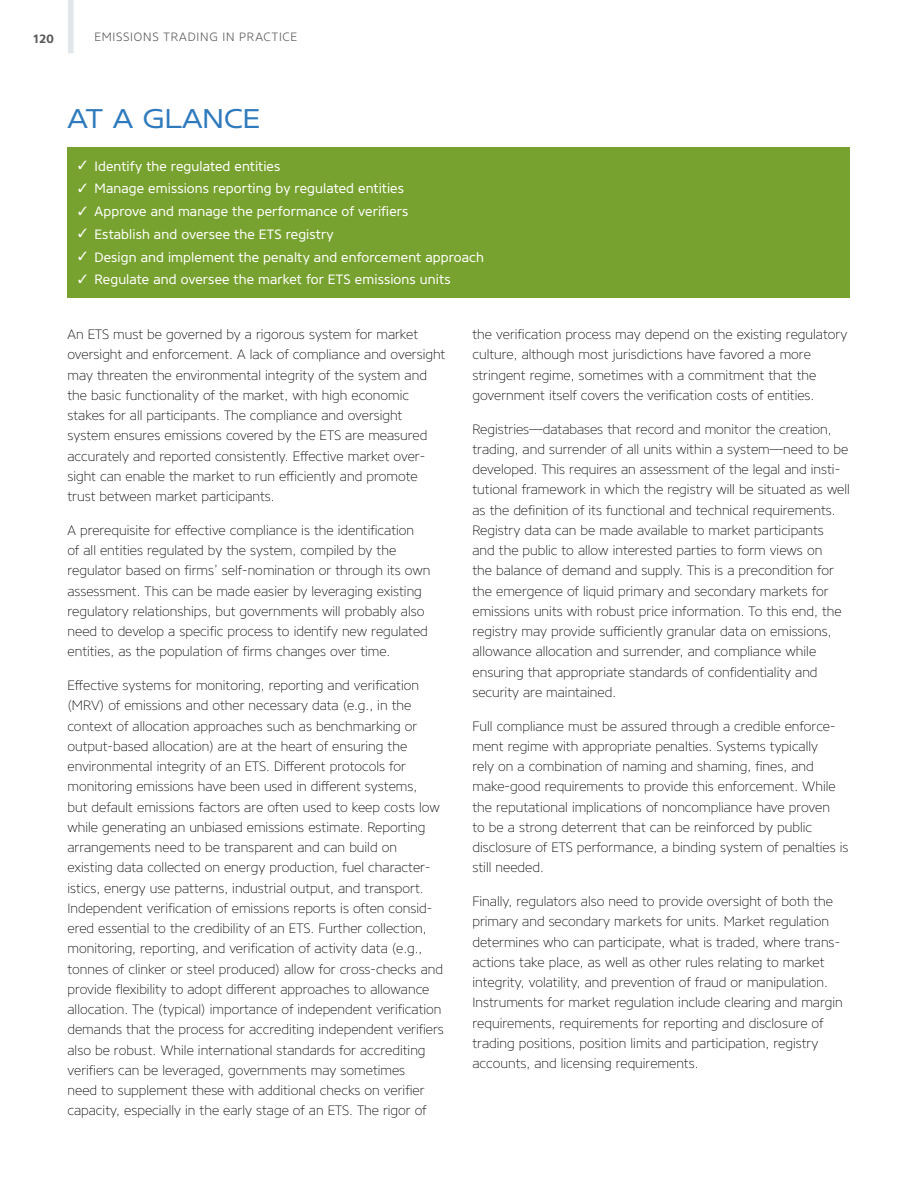
<style>
.page{position:relative;width:918px;height:1188px;background:#fff}
.page>*{position:absolute;margin:0;border:0;box-sizing:border-box;transform-origin:0 0}
.Subhead_1{font:27px "Core Sans N43 Ex";color:#2f7abd}
.Body{font:200 13.5px/20.2px "Core Sans N25";color:#000}
.t1{font:13.5px "Core Sans N45";letter-spacing:.01em;color:#fff}
.t2{font:300 12px "Core Sans N35";letter-spacing:.065em;color:#58595b}
.t3{font:700 12px "Core Sans N65";color:#58595b}
</style>
<div class="page">
<svg style="left:68px;top:0;width:6px;height:53px"></svg>
<div style="left:68px;top:147px;width:782px;height:151px;background:#78a22f"></div>
<p class="t3" style="left:32px;top:31px;width:23px">120</p>
<p class="t2" style="left:94px;top:29px;width:204px">EMISSIONS TRADING IN PRACTICE</p>
<p class="Subhead_1" style="left:68px;top:101px;width:194px">AT A GLANCE</p>
<p class="t1" style="left:78px;top:157px;width:204px">✓ Identify the regulated entities</p>
<p class="t1" style="left:78px;top:180px;width:327px">✓ Manage emissions reporting by regulated entities</p>
<p class="t1" style="left:78px;top:203px;width:332px">✓ Approve and manage the performance of verifiers</p>
<p class="t1" style="left:78px;top:225px;width:257px">✓ Establish and oversee the ETS registry</p>
<p class="t1" style="left:78px;top:248px;width:407px">✓ Design and implement the penalty and enforcement approach</p>
<p class="t1" style="left:78px;top:271px;width:374px">✓ Regulate and oversee the market for ETS emissions units</p>
<p class="Body" style="left:68px;top:324px;width:379px">An ETS must be governed by a rigorous system for market oversight and enforcement. A lack of compliance and oversight may threaten the environmental integrity of the system and the basic functionality of the market, with high economic stakes for all participants. The compliance and oversight system ensures emissions covered by the ETS are measured accurately and reported consistently. Effective market over&shy;sight can enable the market to run efficiently and promote trust between market participants.</p>
<p class="Body" style="left:68px;top:520px;width:364px">A prerequisite for effective compliance is the identification<br>of all entities regulated by the system, compiled by the regulator based on firms’ self-nomination or through its own assessment. This can be made easier by leveraging existing regulatory relationships, but governments will probably also need to develop a specific process to identify new regulated entities, as the population of firms changes over time.</p>
<p class="Body" style="left:68px;top:675px;width:378px">Effective systems for monitoring, reporting and verification (MRV) of emissions and other necessary data (e.g., in the context of allocation approaches such as benchmarking or output-based allocation) are at the heart of ensuring the environmental integrity of an ETS. Different protocols for monitoring emissions have been used in different systems,<br>but default emissions factors are often used to keep costs low while generating an unbiased emissions estimate. Reporting arrangements need to be transparent and can build on existing data collected on energy production, fuel character&shy;istics, energy use patterns, industrial output, and transport.<br>Independent verification of emissions reports is often consid&shy;ered essential to the credibility of an ETS. Further collection, monitoring, reporting, and verification of activity data (e.g., tonnes of clinker or steel produced) allow for cross-checks and provide flexibility to adopt different approaches to allowance allocation. The (typical) importance of independent verification demands that the process for accrediting independent verifiers also be robust. While international standards for accrediting verifiers can be leveraged, governments may sometimes<br>need to supplement these with additional checks on verifier capacity, especially in the early stage of an ETS. The rigor of</p>
<p class="Body" style="left:472px;top:324px;width:376px">the verification process may depend on the existing regulatory culture, although most jurisdictions have favored a more stringent regime, sometimes with a commitment that the government itself covers the verification costs of entities.</p>
<p class="Body" style="left:472px;top:419px;width:379px">Registries—databases that record and monitor the creation, trading, and surrender of all units within a system—need to be developed. This requires an assessment of the legal and insti&shy;tutional framework in which the registry will be situated as well as the definition of its functional and technical requirements.<br>Registry data can be made available to market participants<br>and the public to allow interested parties to form views on<br>the balance of demand and supply. This is a precondition for the emergence of liquid primary and secondary markets for emissions units with robust price information. To this end, the registry may provide sufficiently granular data on emissions, allowance allocation and surrender, and compliance while ensuring that appropriate standards of confidentiality and security are maintained.</p>
<p class="Body" style="left:472px;top:716px;width:378px">Full compliance must be assured through a credible enforce&shy;ment regime with appropriate penalties. Systems typically<br>rely on a combination of naming and shaming, fines, and make-good requirements to provide this enforcement. While the reputational implications of noncompliance have proven<br>to be a strong deterrent that can be reinforced by public disclosure of ETS performance, a binding system of penalties is still needed.</p>
<p class="Body" style="left:472px;top:891px;width:372px">Finally, regulators also need to provide oversight of both the primary and secondary markets for units. Market regulation determines who can participate, what is traded, where trans&shy;actions take place, as well as other rules relating to market integrity, volatility, and prevention of fraud or manipulation.<br>Instruments for market regulation include clearing and margin requirements, requirements for reporting and disclosure of trading positions, position limits and participation, registry accounts, and licensing requirements.</p>
</div>
